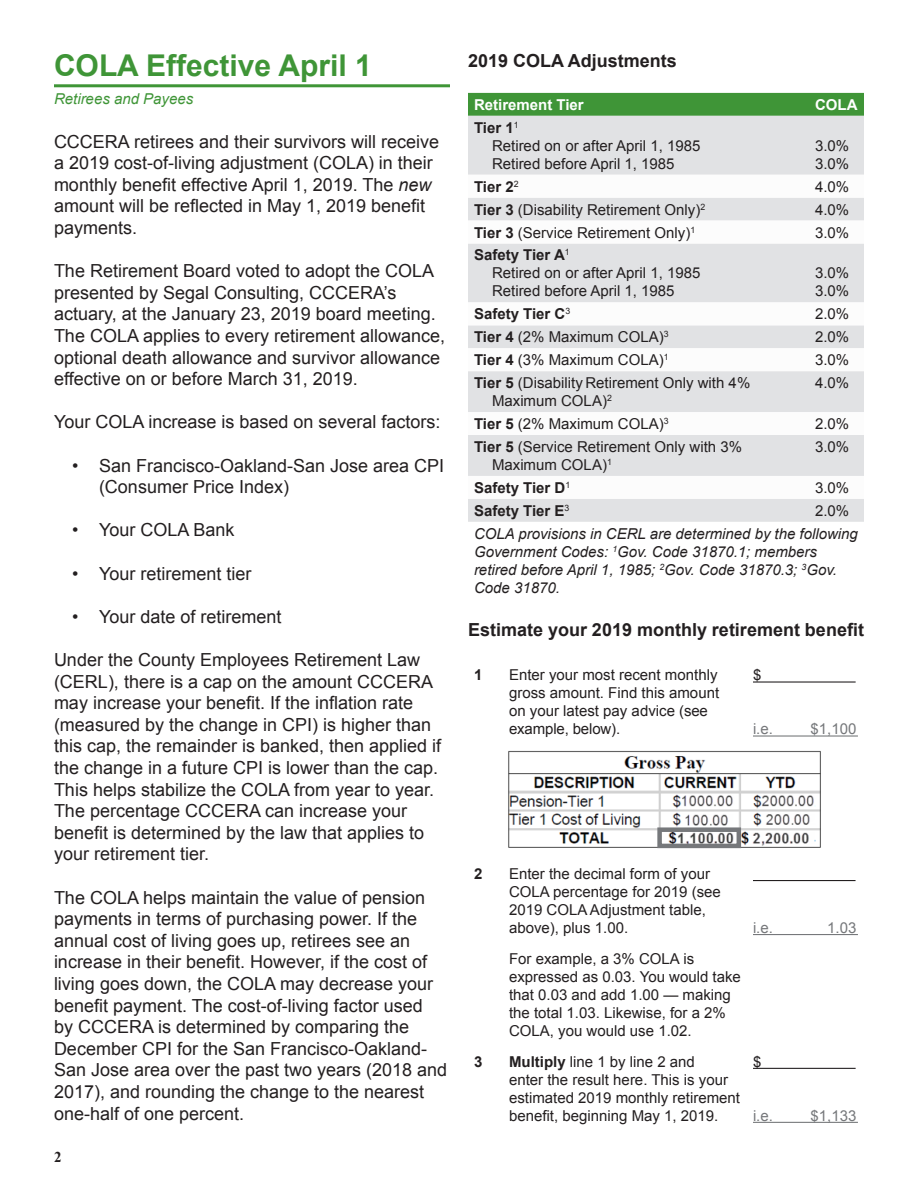
<style>
.page{position:relative;width:918px;height:1188px;background:#fff}
.page>*{position:absolute;margin:0;border:0;box-sizing:border-box;transform-origin:0 0}
.t1{font:700 30px "Arial";color:#3f9537}
.t2{font:18px/21.6px "Arial";color:#231f20}
.t3{font:700 18px "Arial";color:#231f20}
.t4{font:15px/18px "Arial";color:#231f20}
.t5{font:italic 15px/18px "Arial";color:#231f20}
.t6{font:700 15px "Arial";color:#231f20}
.t7{font:15px "Arial";color:#76787b}
.t8{font:700 15px "Arial";color:#fff}
.t9{font:italic 15px "Arial";color:#3f9537}
.t10{font:700 15px "Times New Roman";color:#231f20}
.s1{font-style:italic}
.s2{font-weight:700}
</style>
<div class="page">
<div style="left:468px;top:93px;width:396px;height:23px;background:#3f9537"></div>
<div style="left:468px;top:116px;width:396px;height:406px;background:#e1e2e4"></div>
<svg style="left:468px;top:175px;width:396px;height:324px;fill:#e1e2e4"></svg>
<hr style="left:753px;top:681px;width:103px;height:2px;background:#231f20">
<hr style="left:753px;top:735px;width:105px;height:2px;background:#76787b">
<hr style="left:753px;top:880px;width:103px;height:1px;background:#231f20">
<hr style="left:753px;top:934px;width:105px;height:1px;background:#76787b">
<hr style="left:753px;top:1068px;width:103px;height:1px;background:#231f20">
<hr style="left:753px;top:1122px;width:105px;height:1px;background:#76787b">
<hr style="left:54px;top:84px;width:396px;height:3px;background:#3f9537">
<img style="left:508px;top:750px;width:313px;height:99px">
<div style="left:657px;top:827px;width:84px;height:21px;border:4px solid #76787b"></div>
<p class="t1" style="left:54px;top:45px;width:319px">COLA Effective April 1</p>
<p class="t9" style="left:54px;top:89px;width:141px">Retirees and Payees</p>
<p class="t2" style="left:54px;top:131px;width:387px">CCCERA retirees and their survivors will receive a 2019 cost-of-living adjustment (COLA) in their monthly benefit effective April 1, 2019. The <span class="s1">new </span>amount will be reflected in May 1, 2019 benefit payments.</p>
<p class="t2" style="left:54px;top:260px;width:393px">The Retirement Board voted to adopt the COLA presented by Segal Consulting, CCCERA’s actuary, at the January 23, 2019 board meeting.<br>The COLA applies to every retirement allowance, optional death allowance and survivor allowance effective on or before March 31, 2019.</p>
<p class="t2" style="left:54px;top:411px;width:388px">Your COLA increase is based on several factors:</p>
<p class="t2" style="left:99px;top:455px;width:347px;text-indent:-27px">• San Francisco-Oakland-San Jose area CPI (Consumer Price Index)</p>
<p class="t2" style="left:72px;top:519px;width:164px">• Your COLA Bank</p>
<p class="t2" style="left:72px;top:563px;width:181px">• Your retirement tier</p>
<p class="t2" style="left:72px;top:606px;width:211px">• Your date of retirement</p>
<p class="t2" style="left:54px;top:649px;width:389px">Under the County Employees Retirement Law (CERL), there is a cap on the amount CCCERA may increase your benefit. If the inflation rate (measured by the change in CPI) is higher than this cap, the remainder is banked, then applied if the change in a future CPI is lower than the cap.<br>This helps stabilize the COLA from year to year.<br>The percentage CCCERA can increase your benefit is determined by the law that applies to your retirement tier.</p>
<p class="t2" style="left:54px;top:887px;width:395px">The COLA helps maintain the value of pension payments in terms of purchasing power. If the annual cost of living goes up, retirees see an increase in their benefit. However, if the cost of living goes down, the COLA may decrease your benefit payment. The cost-of-living factor used<br>by CCCERA is determined by comparing the December CPI for the San Francisco-Oakland-San Jose area over the past two years (2018 and 2017), and rounding the change to the nearest one-half of one percent.</p>
<p class="t10" style="left:54px;top:1147px;width:9px">2</p>
<p class="t3" style="left:468px;top:49px;width:210px">2019 COLA Adjustments</p>
<p class="t8" style="left:474px;top:95px;width:111px">Retirement Tier</p>
<p class="t8" style="left:815px;top:95px;width:44px">COLA</p>
<p class="t6" style="left:474px;top:117px;width:46px">Tier 1<sup>1</sup></p>
<p class="t4" style="left:492px;top:137px;width:210px">Retired on or after April 1, 1985</p>
<p class="t4" style="left:492px;top:155px;width:184px">Retired before April 1, 1985</p>
<p class="t4" style="left:815px;top:137px;width:36px">3.0%<br>3.0%</p>
<p class="t6" style="left:474px;top:176px;width:46px">Tier 2<sup>2</sup></p>
<p class="t4" style="left:815px;top:178px;width:36px">4.0%</p>
<p class="t4" style="left:474px;top:200px;width:233px"><span class="s2">Tier 3</span> (Disability Retirement Only)<sup>2</sup></p>
<p class="t4" style="left:815px;top:200px;width:36px">4.0%</p>
<p class="t4" style="left:474px;top:223px;width:223px"><span class="s2">Tier 3</span> (Service Retirement Only)<sup>1</sup></p>
<p class="t4" style="left:815px;top:223px;width:36px">3.0%</p>
<p class="t6" style="left:474px;top:245px;width:97px">Safety Tier A<sup>1</sup></p>
<p class="t4" style="left:492px;top:264px;width:210px">Retired on or after April 1, 1985</p>
<p class="t4" style="left:492px;top:282px;width:184px">Retired before April 1, 1985</p>
<p class="t4" style="left:815px;top:264px;width:36px">3.0%</p>
<p class="t4" style="left:815px;top:282px;width:36px">3.0%</p>
<p class="t6" style="left:474px;top:304px;width:98px">Safety Tier C<sup>3</sup></p>
<p class="t4" style="left:815px;top:305px;width:36px">2.0%</p>
<p class="t4" style="left:474px;top:328px;width:196px"><span class="s2">Tier 4</span> (2% Maximum COLA)<sup>3</sup></p>
<p class="t4" style="left:815px;top:328px;width:36px">2.0%</p>
<p class="t4" style="left:474px;top:351px;width:196px"><span class="s2">Tier 4</span> (3% Maximum COLA)<sup>1</sup></p>
<p class="t4" style="left:815px;top:351px;width:36px">3.0%</p>
<p class="t4" style="left:474px;top:374px;width:278px"><span class="s2">Tier 5</span> (Disability Retirement Only with 4%</p>
<p class="t4" style="left:492px;top:392px;width:121px">Maximum COLA)<sup>2</sup></p>
<p class="t4" style="left:815px;top:374px;width:36px">4.0%</p>
<p class="t4" style="left:474px;top:415px;width:196px"><span class="s2">Tier 5</span> (2% Maximum COLA)<sup>3</sup></p>
<p class="t4" style="left:815px;top:415px;width:36px">2.0%</p>
<p class="t4" style="left:474px;top:438px;width:270px"><span class="s2">Tier 5</span> (Service Retirement Only with 3%</p>
<p class="t4" style="left:492px;top:456px;width:121px">Maximum COLA)<sup>1</sup></p>
<p class="t4" style="left:815px;top:438px;width:36px">3.0%</p>
<p class="t6" style="left:474px;top:478px;width:98px">Safety Tier D<sup>1</sup></p>
<p class="t4" style="left:815px;top:479px;width:36px">3.0%</p>
<p class="t6" style="left:474px;top:501px;width:97px">Safety Tier E<sup>3</sup></p>
<p class="t4" style="left:815px;top:502px;width:36px">2.0%</p>
<p class="t5" style="left:474px;top:525px;width:385px">COLA provisions in CERL are determined by the following Government Codes: <sup>1</sup>Gov. Code 31870.1; members retired before April 1, 1985; <sup>2</sup>Gov. Code 31870.3; <sup>3</sup>Gov.<br>Code 31870.</p>
<p class="t3" style="left:468px;top:618px;width:398px">Estimate your 2019 monthly retirement benefit</p>
<p class="t6" style="left:474px;top:665px;width:10px">1</p>
<p class="t4" style="left:509px;top:666px;width:212px">Enter your most recent monthly gross amount. Find this amount on your latest pay advice (see example, below).</p>
<p class="t4" style="left:753px;top:666px;width:10px">$</p>
<p class="t7" style="left:753px;top:719px;width:22px">i.e.</p>
<p class="t7" style="left:811px;top:719px;width:47px">$1,100</p>
<p class="t6" style="left:474px;top:864px;width:10px">2</p>
<p class="t4" style="left:509px;top:865px;width:213px">Enter the decimal form of your<br>COLA percentage for 2019 (see<br>2019 COLA Adjustment table, above), plus 1.00.</p>
<p class="t4" style="left:509px;top:949px;width:233px">For example, a 3% COLA is expressed as 0.03. You would take that 0.03 and add 1.00 — making the total 1.03. Likewise, for a 2%<br>COLA, you would use 1.02.</p>
<p class="t7" style="left:753px;top:918px;width:22px">i.e.</p>
<p class="t7" style="left:827px;top:918px;width:31px">1.03</p>
<p class="t6" style="left:474px;top:1052px;width:10px">3</p>
<p class="t4" style="left:509px;top:1053px;width:232px"><span class="s2">Multiply</span> line 1 by line 2 and<br>enter the result here. This is your estimated 2019 monthly retirement benefit, beginning May 1, 2019.</p>
<p class="t4" style="left:753px;top:1053px;width:10px">$</p>
<p class="t7" style="left:753px;top:1106px;width:22px">i.e.</p>
<p class="t7" style="left:811px;top:1106px;width:47px">$1,133</p>
</div>
